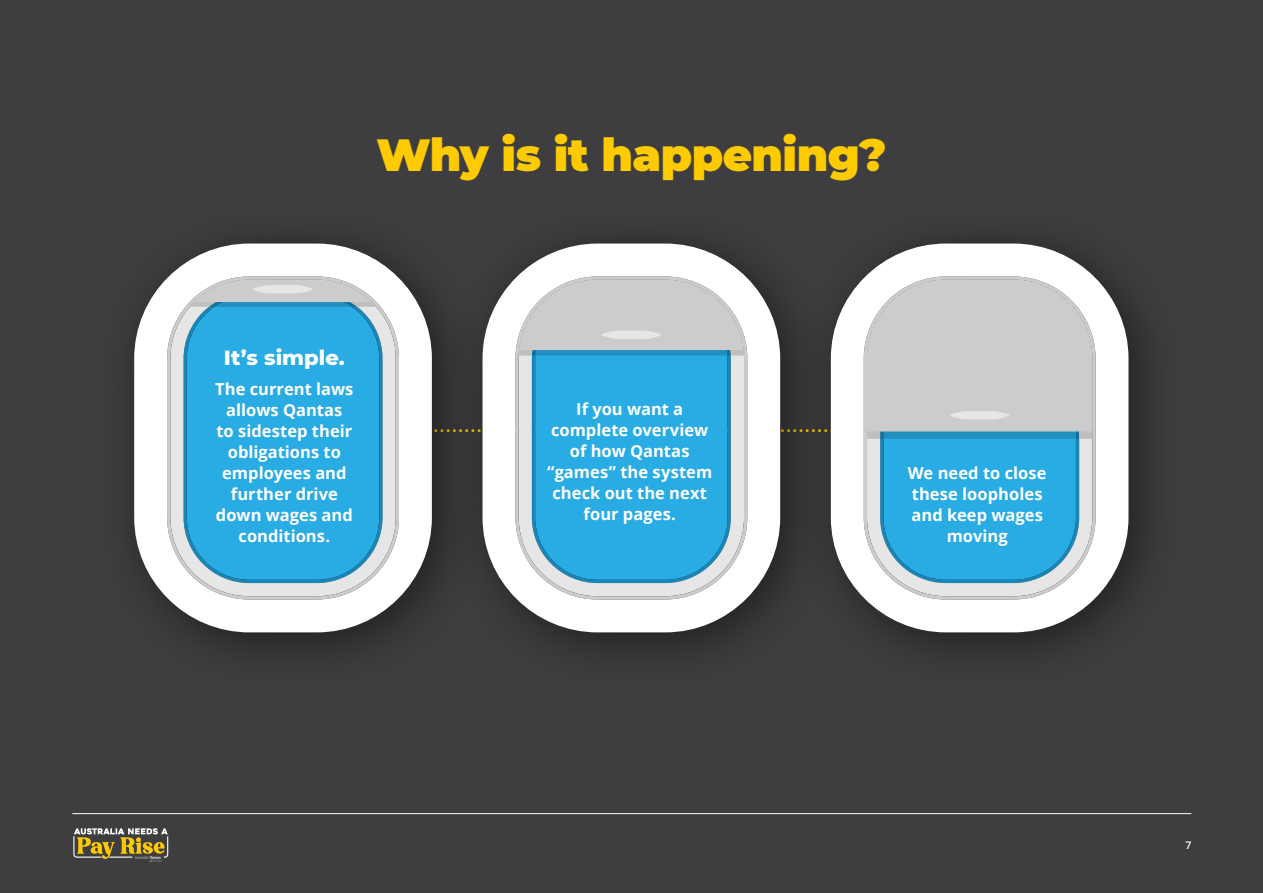
<style>
.page{position:relative;width:1263px;height:893px;background:#3e3d40}
.page>*{position:absolute;margin:0;border:0;box-sizing:border-box;transform-origin:0 0}
.t1{font:900 45px "Montserrat";letter-spacing:-.01em;color:#feca00}
.t2{font:800 21px "Montserrat";color:#fff}
.t3{font:700 16.5px/21px "Open Sans";color:#fff;text-align:center}
.t4{font:600 10.5px "Open Sans";color:#fff}
</style>
<div class="page">
<div style="left:96px;top:205px;width:392px;height:484px;background:#000;opacity:.5"></div>
<svg style="left:134px;top:244px;width:298px;height:388px;background:#80bcd7"></svg>
<svg style="left:190px;top:280px;width:186px;height:27px;background:#bbcad0"></svg>
<div style="left:444px;top:205px;width:393px;height:484px;background:#000;opacity:.5"></div>
<svg style="left:482px;top:244px;width:298px;height:388px;background:#84bdd6"></svg>
<svg style="left:519px;top:280px;width:225px;height:76px;background:#c6cdd1"></svg>
<div style="left:792px;top:205px;width:393px;height:484px;background:#000;opacity:.5"></div>
<svg style="left:831px;top:244px;width:297px;height:388px;background:#96c1d4"></svg>
<svg style="left:867px;top:280px;width:225px;height:159px;background:#c7ccce"></svg>
<hr style="left:72px;top:813px;width:1119px;height:1px;background:#fff">
<svg style="left:73px;top:828px;width:95px;height:34px"></svg>
<h1 class="t1" style="left:376px;top:121px;width:512px">Why is it happening?</h1>
<p class="t2" style="left:224px;top:342px;width:122px">It’s simple.</p>
<p class="t3" style="left:215px;top:378px;width:140px">The current laws allows Qantas<br>to sidestep their obligations to employees and further drive down wages and conditions.</p>
<p class="t3" style="left:547px;top:398px;width:167px">If you want a complete overview of how Qantas “games” the system check out the next four pages.</p>
<p class="t3" style="left:908px;top:462px;width:140px">We need to close these loopholes and keep wages moving</p>
<p class="t4" style="left:1185px;top:838px;width:7px">7</p>
</div>
